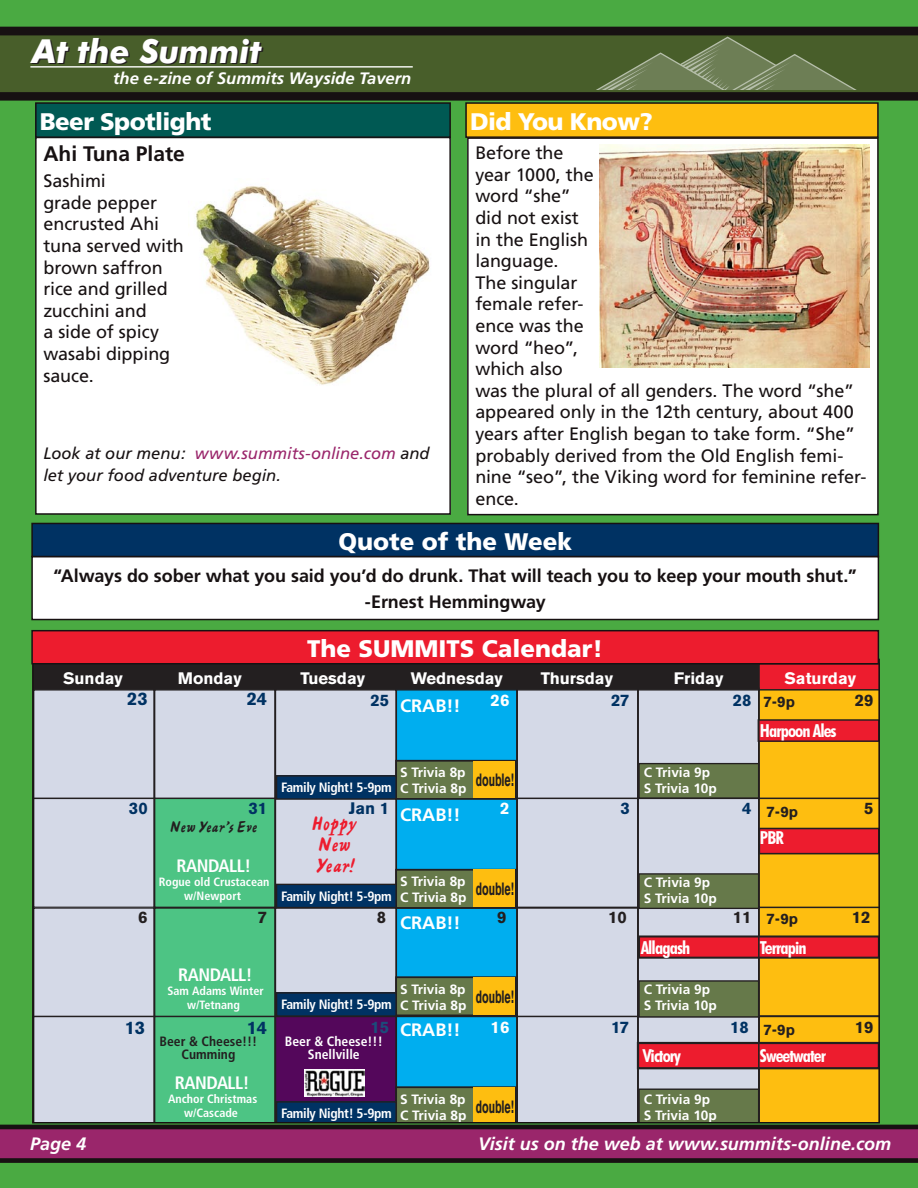
<style>
.page{position:relative;width:918px;height:1188px;background:#4aaa42}
.page>*{position:absolute;margin:0;border:0;box-sizing:border-box;transform-origin:0 0}
.t1{font:italic 700 33.15px "Futura BT";color:#fff}
.News_Box_Titles{font:900 24px "Frutiger";color:#fff}
.News_Box_Titles-2{font:900 24px "Frutiger";letter-spacing:-.025em;color:#fff}
.t2{font:21px/21px "Ashley Script";color:#ed1c2e}
.Heads_in_Shorts{font:700 21px "Frutiger";color:#171112}
.Feature{font:18px/21.6px "Frutiger";letter-spacing:-.005em;color:#171112}
.Feature-2{font:700 18px "Frutiger";letter-spacing:-.005em;color:#171112}
.t3{font:700 condensed 18px "Futura BT";letter-spacing:-.05em;color:#fff}
.Footer_Type{font:italic 700 18px "Frutiger";color:#fff}
.t4{font:700 condensed 18px "Frutiger";letter-spacing:-.025em;color:#fff}
.t5{font:700 18px "Frutiger";color:#fff}
.t6{font:700 18px "Akzidenz Grotesk BE";color:#003263}
.t7{font:700 17.7px "Akzidenz Grotesk BE";letter-spacing:-.01em;color:#231f20;scale:.6 1}
.Feature-3{font:italic 16.5px/21.6px "Frutiger";color:#171112}
.t8{font:700 16.5px "Akzidenz Grotesk BE";color:#fff}
.t9{font:italic 700 16.5px "Frutiger";color:#fff}
.t10{font:700 16.5px "Akzidenz Grotesk BE";color:#003263}
.t11{font:700 16.5px "Akzidenz Grotesk BE";color:#231f20}
.t12{font:16.5px "Ashley Script";color:#231f20}
.t13{font:700 16.5px "Akzidenz Grotesk BE";color:#1c4c7b}
.t14{font:700 15px "Akzidenz Grotesk BE";color:#231f20}
.t15{font:700 13.5px/16.2px "Frutiger";color:#fff}
.t16{font:700 condensed 13.5px "Frutiger";letter-spacing:-.025em;color:#fff}
.t17{font:700 condensed 13.5px/13.5px "Frutiger";color:#fff;text-align:center}
.t18{font:700 condensed 13.5px/13.5px "Frutiger";color:#231f20;text-align:center}
.t19{font:700 condensed 12px/14.4px "Frutiger";color:#fff;text-align:center}
.s1{color:#9a266b}
.s2{font-stretch:condensed}
</style>
<div class="page">
<svg style="left:0;top:27px;width:918px;height:74px;background:#181513"></svg>
<svg style="left:0;top:34px;width:918px;height:60px;background:#435728"></svg>
<hr style="left:30px;top:66px;width:383px;height:2px;background:#fff">
<svg style="left:567px;top:36px;width:324px;height:54px;background:#5b6e40"></svg>
<div style="left:468px;top:138px;width:410px;height:377px;background:#fff"></div>
<div style="left:467px;top:137px;width:412px;height:378px;border:2px solid #171112"></div>
<div style="left:36px;top:137px;width:414px;height:377px;background:#fff"></div>
<div style="left:35px;top:137px;width:416px;height:378px;border:2px solid #171112"></div>
<div style="left:32px;top:557px;width:846px;height:63px;background:#fff"></div>
<div style="left:31px;top:556px;width:848px;height:64px;border:2px solid #171112"></div>
<div style="left:32px;top:523px;width:846px;height:34px;background:#003263"></div>
<div style="left:31px;top:523px;width:848px;height:34px;border:2px solid #171112"></div>
<svg style="left:0;top:663px;width:918px;height:500px;background:#929d8d"></svg>
<img style="left:304px;top:1069px;width:60px;height:28px">
<hr style="left:154px;top:688px;width:1px;height:435px;background:#231f20">
<hr style="left:274px;top:688px;width:2px;height:435px;background:#231f20">
<hr style="left:516px;top:688px;width:2px;height:435px;background:#231f20">
<hr style="left:637px;top:688px;width:2px;height:435px;background:#231f20">
<hr style="left:758px;top:688px;width:2px;height:435px;background:#231f20">
<div style="left:466px;top:103px;width:412px;height:34px;background:#febe10"></div>
<div style="left:465px;top:102px;width:414px;height:36px;border:2px solid #171112"></div>
<div style="left:32px;top:631px;width:846px;height:33px;background:#ed1c2e"></div>
<div style="left:31px;top:630px;width:848px;height:34px;border:2px solid #171112"></div>
<div style="left:36px;top:103px;width:414px;height:34px;background:#005953"></div>
<div style="left:35px;top:102px;width:416px;height:36px;border:2px solid #171112"></div>
<img style="left:196px;top:186px;width:234px;height:199px">
<img style="left:600px;top:144px;width:270px;height:223px">
<p class="t1" style="left:32px;top:31px;width:231px">At the Summit</p>
<p class="t9" style="left:113px;top:68px;width:300px">the e-zine of Summits Wayside Tavern</p>
<p class="News_Box_Titles-2" style="left:40px;top:107px;width:173px">Beer Spotlight</p>
<p class="Heads_in_Shorts" style="left:43px;top:141px;width:143px">Ahi Tuna Plate</p>
<p class="Feature" style="left:43px;top:170px;width:142px">Sashimi<br>grade pepper encrusted Ahi tuna served with brown saffron rice and grilled zucchini and<br>a side of spicy wasabi dipping sauce.</p>
<p class="Feature-3" style="left:43px;top:443px;width:388px">Look at our menu: <span class="s1">www.summits-online.com</span> and let your food adventure begin.</p>
<p class="News_Box_Titles-2" style="left:470px;top:107px;width:184px">Did You Know?</p>
<p class="Feature" style="left:475px;top:142px;width:393px">Before the<br>year 1000, the<br>word “she”<br>did not exist<br>in the English<br>language.<br>The singular<br>female refer-<br>ence was the<br>word “heo”,<br>which also<br>was the plural of all genders. The word “she” appeared only in the 12th century, about 400 years after English began to take form. “She” probably derived from the Old English femi&shy;nine “seo”, the Viking word for feminine refer&shy;ence.</p>
<p class="News_Box_Titles" style="left:338px;top:527px;width:235px">Quote of the Week</p>
<p class="Feature-2" style="left:53px;top:565px;width:805px">“Always do sober what you said you’d do drunk. That will teach you to keep your mouth shut.”</p>
<p class="Feature-2" style="left:365px;top:591px;width:182px">-Ernest Hemmingway</p>
<p class="News_Box_Titles" style="left:307px;top:634px;width:298px">The SUMMITS Calendar!</p>
<p class="t8" style="left:63px;top:668px;width:61px">Sunday</p>
<p class="t8" style="left:178px;top:668px;width:65px">Monday</p>
<p class="t8" style="left:300px;top:668px;width:66px">Tuesday</p>
<p class="t8" style="left:411px;top:668px;width:94px">Wednesday</p>
<p class="t8" style="left:541px;top:668px;width:74px">Thursday</p>
<p class="t8" style="left:674px;top:668px;width:51px">Friday</p>
<p class="t8" style="left:784px;top:668px;width:73px">Saturday</p>
<p class="t6" style="left:127px;top:689px;width:22px">23</p>
<p class="t6" style="left:247px;top:689px;width:22px">24</p>
<p class="t10" style="left:370px;top:690px;width:20px">25</p>
<p class="t8" style="left:491px;top:690px;width:20px">26</p>
<p class="t10" style="left:611px;top:690px;width:20px">27</p>
<p class="t10" style="left:733px;top:690px;width:20px">28</p>
<p class="t11" style="left:855px;top:690px;width:20px">29</p>
<p class="t14" style="left:763px;top:693px;width:33px">7-9p</p>
<p class="t5" style="left:400px;top:696px;width:62px">CRAB!!</p>
<p class="t15" style="left:281px;top:765px;width:187px;line-height:14.9px;text-align:right">S Trivia 8p<br><span class="s2">Family Night! 5-9pm</span> C Trivia 8p</p>
<p class="t7" style="left:476px;top:770px;width:65px">double!</p>
<p class="t15" style="left:644px;top:764px;width:75px">C Trivia 9p<br>S Trivia 10p</p>
<p class="t3" style="left:760px;top:719px;width:78px">Harpoon Ales</p>
<p class="t10" style="left:129px;top:798px;width:21px">30</p>
<p class="t10" style="left:248px;top:798px;width:20px">31</p>
<p class="t10" style="left:349px;top:798px;width:42px">Jan 1</p>
<p class="t8" style="left:500px;top:798px;width:11px">2</p>
<p class="t10" style="left:620px;top:798px;width:11px">3</p>
<p class="t10" style="left:742px;top:798px;width:11px">4</p>
<p class="t11" style="left:864px;top:798px;width:11px">5</p>
<p class="t14" style="left:766px;top:803px;width:33px">7-9p</p>
<p class="t5" style="left:400px;top:805px;width:62px">CRAB!!</p>
<p class="t12" style="left:170px;top:817px;width:89px">New Year’s Eve</p>
<p class="t2" style="left:311px;top:813px;width:47px">Hoppy<br>New<br>Year!</p>
<p class="t3" style="left:760px;top:827px;width:25px">PBR</p>
<p class="t4" style="left:177px;top:855px;width:76px">RANDALL!</p>
<p class="t19" style="left:159px;top:875px;width:112px">Rogue old Crustacean w/Newport</p>
<p class="t15" style="left:400px;top:873px;width:68px">S Trivia 8p<br>C Trivia 8p</p>
<p class="t15" style="left:644px;top:874px;width:75px">C Trivia 9p<br>S Trivia 10p</p>
<p class="t7" style="left:476px;top:879px;width:65px">double!</p>
<p class="t16" style="left:281px;top:888px;width:112px">Family Night! 5-9pm</p>
<p class="t11" style="left:138px;top:908px;width:11px">6</p>
<p class="t11" style="left:258px;top:908px;width:11px">7</p>
<p class="t11" style="left:377px;top:908px;width:11px">8</p>
<p class="t11" style="left:497px;top:908px;width:11px">9</p>
<p class="t11" style="left:608px;top:908px;width:20px">10</p>
<p class="t11" style="left:733px;top:908px;width:20px">11</p>
<p class="t11" style="left:852px;top:908px;width:20px">12</p>
<p class="t14" style="left:766px;top:910px;width:33px">7-9p</p>
<p class="t5" style="left:400px;top:912px;width:62px">CRAB!!</p>
<p class="t4" style="left:178px;top:964px;width:76px">RANDALL!</p>
<p class="t19" style="left:167px;top:984px;width:98px">Sam Adams Winter w/Tetnang</p>
<p class="t16" style="left:281px;top:996px;width:112px">Family Night! 5-9pm</p>
<p class="t15" style="left:400px;top:981px;width:68px">S Trivia 8p<br>C Trivia 8p</p>
<p class="t7" style="left:476px;top:987px;width:65px">double!</p>
<p class="t3" style="left:641px;top:936px;width:51px">Allagash</p>
<p class="t3" style="left:760px;top:936px;width:48px">Terrapin</p>
<p class="t15" style="left:644px;top:981px;width:75px">C Trivia 9p<br>S Trivia 10p</p>
<p class="t6" style="left:125px;top:1017px;width:22px">13</p>
<p class="t6" style="left:247px;top:1017px;width:22px">14</p>
<p class="t13" style="left:370px;top:1018px;width:20px">15</p>
<p class="t8" style="left:491px;top:1018px;width:20px">16</p>
<p class="t10" style="left:611px;top:1018px;width:20px">17</p>
<p class="t10" style="left:730px;top:1018px;width:20px">18</p>
<p class="t11" style="left:855px;top:1018px;width:20px">19</p>
<p class="t5" style="left:400px;top:1019px;width:62px">CRAB!!</p>
<p class="t14" style="left:763px;top:1021px;width:33px">7-9p</p>
<p class="t18" style="left:160px;top:1034px;width:99px">Beer &amp; Cheese!!!<br>Cumming</p>
<p class="t17" style="left:285px;top:1034px;width:99px">Beer &amp; Cheese!!!<br>Snellville</p>
<p class="t3" style="left:643px;top:1044px;width:40px">Victory</p>
<p class="t3" style="left:760px;top:1044px;width:68px">Sweetwater</p>
<p class="t4" style="left:175px;top:1072px;width:76px">RANDALL!</p>
<p class="t19" style="left:168px;top:1092px;width:91px">Anchor Christmas w/Cascade</p>
<p class="t16" style="left:281px;top:1105px;width:112px">Family Night! 5-9pm</p>
<p class="t15" style="left:400px;top:1091px;width:68px">S Trivia 8p<br>C Trivia 8p</p>
<p class="t7" style="left:476px;top:1097px;width:65px">double!</p>
<p class="t15" style="left:644px;top:1091px;width:75px">C Trivia 9p<br>S Trivia 10p</p>
<p class="Footer_Type" style="left:30px;top:1133px;width:58px">Page 4</p>
<p class="Footer_Type" style="left:478px;top:1134px;width:414px">Visit us on the web at www.summits-online.com</p>
</div>
